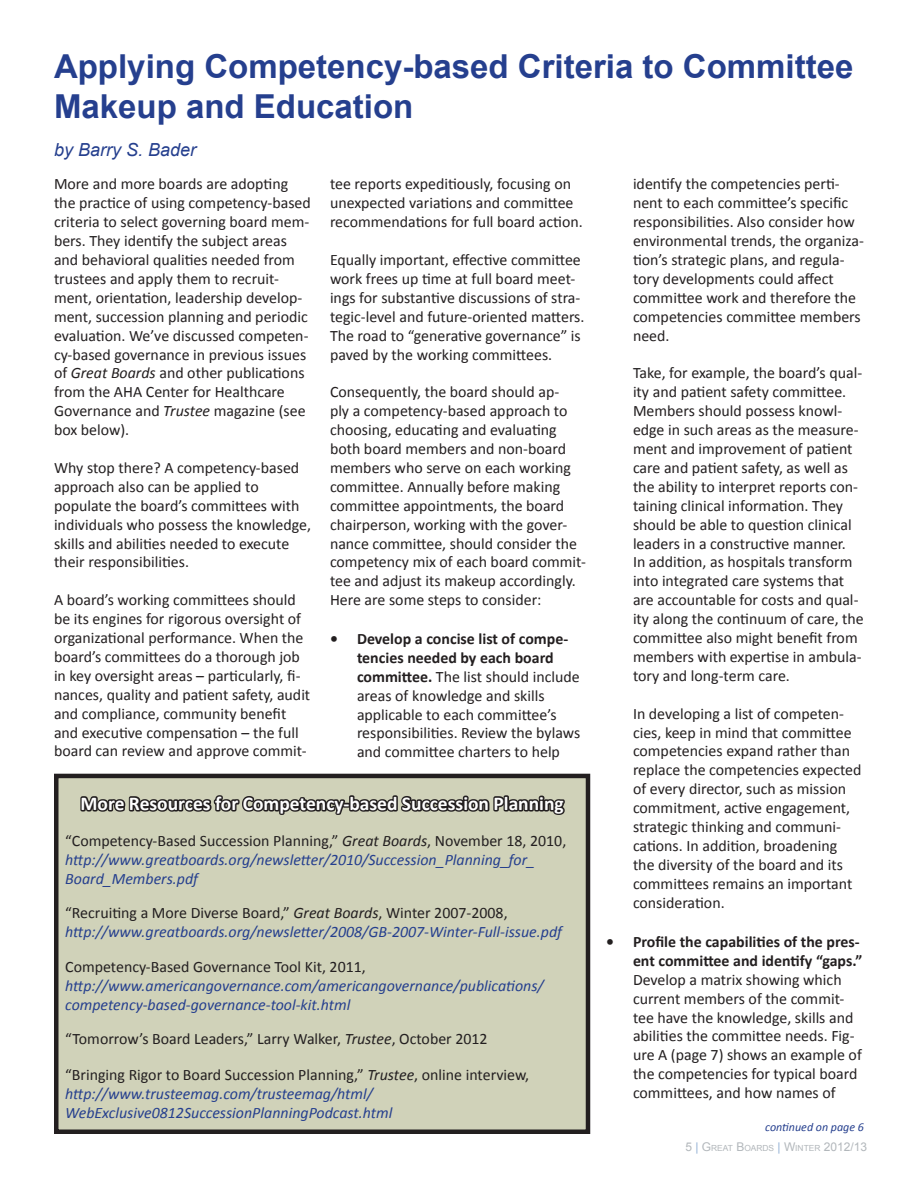
<style>
.page{position:relative;width:918px;height:1188px;background:#fff}
.page>*{position:absolute;margin:0;border:0;box-sizing:border-box;transform-origin:0 0}
.t1{font:700 33px/39.6px "Arial";color:#253f8e}
.Numbered_List{font:700 19.5px "Calibri";color:#fff}
.t2{font:italic 18px "Arial";color:#253f8e}
.Numbered_List-2{font:15.9px/18.9px "Calibri";color:#231f20}
.Numbered_List-3{font:italic 15.9px/18.9px "Calibri";color:#253f8e}
.t3{font:italic 12px "Calibri";color:#253f8e}
.t4{font:8.4px "Arial";color:#b2b7bb}
.s1{font-style:italic}
.s2{font-weight:700}
.s3{font-style:normal;color:#231f20}
.s4{color:#231f20}
.s5{font-size:12px}
.s6{font-size:12px;color:#92b0d5}
</style>
<div class="page">
<div style="left:56px;top:776px;width:532px;height:356px;background:#d0d2b9"></div>
<svg style="left:80px;top:795px;width:485px;height:20px"></svg>
<div style="left:54px;top:774px;width:536px;height:360px;border:4px solid #231f20"></div>
<p class="t1" style="left:54px;top:48px;width:801px">Applying Competency-based Criteria to Committee<br>Makeup and Education</p>
<p class="t2" style="left:54px;top:138px;width:144px">by Barry S. Bader</p>
<p class="Numbered_List-2" style="left:54px;top:174px;width:258px">More and more boards are adopting the practice of using competency-based criteria to select governing board mem&shy;bers. They identify the subject areas and behavioral qualities needed from trustees and apply them to recruit&shy;ment, orientation, leadership develop&shy;ment, succession planning and periodic evaluation. We’ve discussed competen&shy;cy-based governance in previous issues of <span class="s1">Great Boards</span> and other publications from the AHA Center for Healthcare Governance and <span class="s1">Trustee</span> magazine (see box below).</p>
<p class="Numbered_List-2" style="left:54px;top:458px;width:258px">Why stop there? A competency-based approach also can be applied to populate the board’s committees with individuals who possess the knowledge, skills and abilities needed to execute their responsibilities.</p>
<p class="Numbered_List-2" style="left:54px;top:590px;width:258px">A board’s working committees should be its engines for rigorous oversight of organizational performance. When the board’s committees do a thorough job in key oversight areas – particularly, fi&shy;nances, quality and patient safety, audit and compliance, community benefit and executive compensation – the full board can review and approve commit-</p>
<p class="Numbered_List-2" style="left:330px;top:174px;width:254px">tee reports expeditiously, focusing on unexpected variations and committee recommendations for full board action.</p>
<p class="Numbered_List-2" style="left:330px;top:250px;width:256px">Equally important, effective committee work frees up time at full board meet&shy;ings for substantive discussions of stra&shy;tegic-level and future-oriented matters.<br>The road to “generative governance” is paved by the working committees.</p>
<p class="Numbered_List-2" style="left:330px;top:382px;width:258px">Consequently, the board should ap-<br>ply a competency-based approach to choosing, educating and evaluating both board members and non-board members who serve on each working committee. Annually before making committee appointments, the board chairperson, working with the gover&shy;nance committee, should consider the competency mix of each board commit&shy;tee and adjust its makeup accordingly.<br>Here are some steps to consider:</p>
<p class="Numbered_List-2" style="left:357px;top:629px;width:225px;text-indent:-27px"><span class="s2">• Develop a concise list of compe&shy;tencies needed by each board committee.</span> The list should include areas of knowledge and skills applicable to each committee’s responsibilities. Review the bylaws and committee charters to help</p>
<p class="Numbered_List" style="left:81px;top:791px;width:485px">More Resources for Competency-based Succession Planning</p>
<p class="Numbered_List-3" style="left:65px;top:831px;width:503px"><span class="s3">“Competency-Based Succession Planning,”</span> <span class="s4">Great Boards</span><span class="s3">, November 18, 2010, </span>http://www.greatboards.org/newsletter/2010/Succession_Planning_for_<br>Board_Members.pdf</p>
<p class="Numbered_List-3" style="left:65px;top:903px;width:498px"><span class="s3">“Recruiting a More Diverse Board,”</span> <span class="s4">Great Boards</span><span class="s3">, Winter 2007-2008, </span>http://www.greatboards.org/newsletter/2008/GB-2007-Winter-Full-issue.pdf</p>
<p class="Numbered_List-3" style="left:65px;top:957px;width:480px"><span class="s3">Competency-Based Governance Tool Kit, 2011, </span>http://www.americangovernance.com/americangovernance/publications/ competency-based-governance-tool-kit.html</p>
<p class="Numbered_List-2" style="left:65px;top:1029px;width:424px">“Tomorrow’s Board Leaders,” Larry Walker, <span class="s1">Trustee</span>, October 2012</p>
<p class="Numbered_List-3" style="left:65px;top:1065px;width:465px"><span class="s3">“Bringing Rigor to Board Succession Planning,”</span> <span class="s4">Trustee</span><span class="s3">, online interview, </span>http://www.trusteemag.com/trusteemag/html/<br>WebExclusive0812SuccessionPlanningPodcast.html</p>
<p class="Numbered_List-2" style="left:633px;top:174px;width:232px">identify the competencies perti&shy;nent to each committee’s specific responsibilities. Also consider how environmental trends, the organiza&shy;tion’s strategic plans, and regula&shy;tory developments could affect committee work and therefore the competencies committee members need.</p>
<p class="Numbered_List-2" style="left:633px;top:363px;width:232px">Take, for example, the board’s qual&shy;ity and patient safety committee.<br>Members should possess knowl&shy;edge in such areas as the measure&shy;ment and improvement of patient care and patient safety, as well as the ability to interpret reports con&shy;taining clinical information. They should be able to question clinical leaders in a constructive manner.<br>In addition, as hospitals transform into integrated care systems that are accountable for costs and qual&shy;ity along the continuum of care, the committee also might benefit from members with expertise in ambula&shy;tory and long-term care.</p>
<p class="Numbered_List-2" style="left:633px;top:703px;width:230px">In developing a list of competen&shy;cies, keep in mind that committee competencies expand rather than replace the competencies expected of every director, such as mission commitment, active engagement, strategic thinking and communi&shy;cations. In addition, broadening the diversity of the board and its committees remains an important consideration.</p>
<p class="Numbered_List-2" style="left:633px;top:932px;width:231px;text-indent:-27px"><span class="s2">• Profile the capabilities of the pres&shy;ent committee and identify “gaps.” </span>Develop a matrix showing which current members of the commit&shy;tee have the knowledge, skills and abilities the committee needs. Fig&shy;ure A (page 7) shows an example of the competencies for typical board committees, and how names of</p>
<p class="t3" style="left:765px;top:1119px;width:100px">continued on page 6</p>
<p class="t4" style="left:685px;top:1143px;width:183px"><span class="s5">5</span> <span class="s6">|</span> <span class="s5">G</span>REAT <span class="s5">B</span>OARDS <span class="s6">|</span> <span class="s5">W</span>INTER <span class="s5">2012/13</span></p>
</div>
